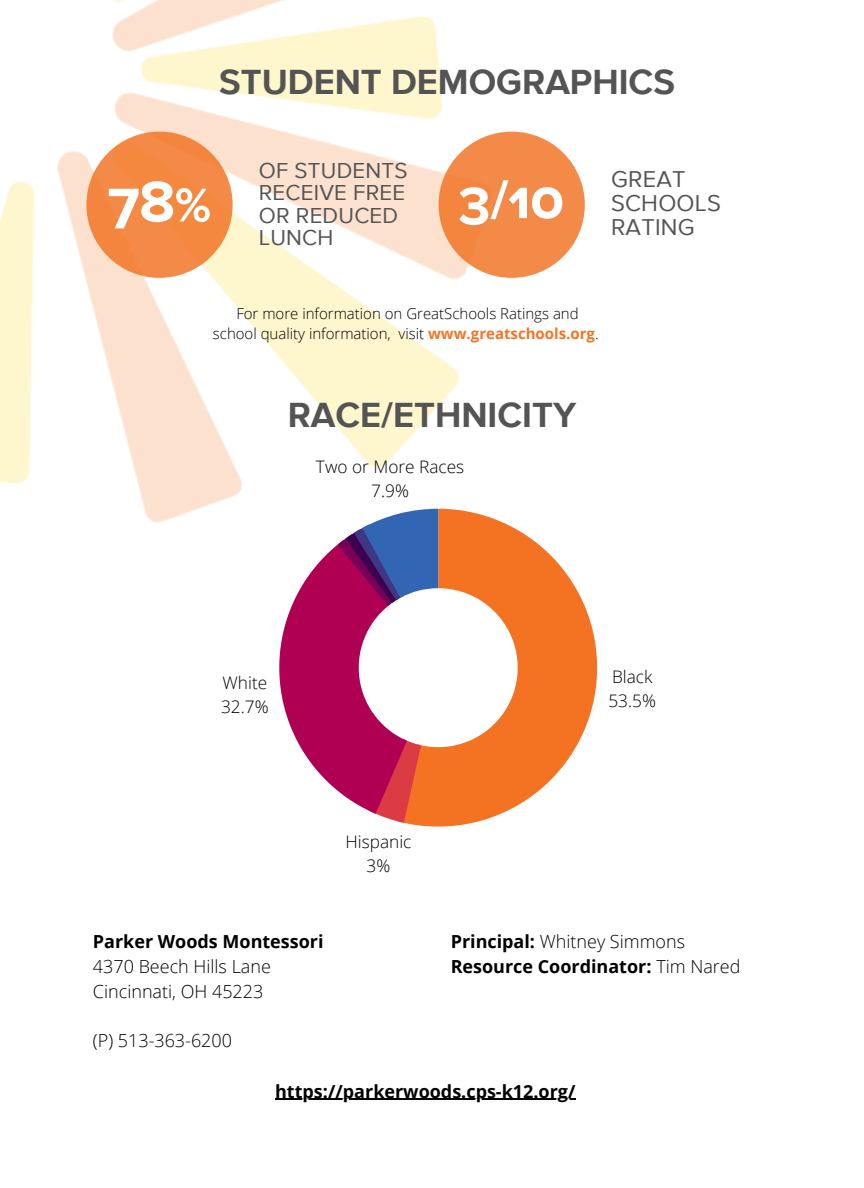
<style>
.page{position:relative;width:864px;height:1188px;background:#fff}
.page>*{position:absolute;margin:0;border:0;box-sizing:border-box;transform-origin:0 0}
.t1{font:700 59.55px "Proxima Nova S";color:#fff}
.t2{font:700 55.05px "Proxima Nova S";color:#fff}
.t3{font:700 36px "Proxima Nova S";color:#545454}
.t4{font:23.55px/24px "Proxima Nova S";letter-spacing:.01em;color:#545454}
.t5{font:22.35px/22.5px "Proxima Nova S";letter-spacing:.01em;color:#545454}
.t6{font:700 18px "Open Sans";color:#000}
.t7{font:300 18px "Open Sans";color:#000}
.t8{font:300 17.25px "Open Sans";color:#000}
.t9{font:300 15px/20.2px "Open Sans";color:#000;text-align:center}
.s1{font-weight:700;color:#f37323}
.s2{font-weight:700}
.s3{font-weight:300}
</style>
<div class="page">
<img style="left:0;top:0;width:560px;height:523px">
<div style="left:86px;top:132px;width:147px;height:146px;background:#f48840;border-radius:50%"></div>
<div style="left:439px;top:132px;width:146px;height:146px;background:#f48a47;border-radius:50%"></div>
<svg style="left:405px;top:509px;width:192px;height:318px;fill:#f37323"></svg>
<svg style="left:279px;top:509px;width:159px;height:314px"></svg>
<hr style="left:275px;top:1099px;width:301px;height:1px;background:#000">
<p class="t3" style="left:219px;top:65px;width:457px">STUDENT DEMOGRAPHICS</p>
<p class="t1" style="left:107px;top:174px;width:105px">78%</p>
<p class="t5" style="left:259px;top:160px;width:150px">OF STUDENTS<br>RECEIVE FREE<br>OR REDUCED<br>LUNCH</p>
<p class="t2" style="left:459px;top:175px;width:107px">3/10</p>
<p class="t4" style="left:611px;top:169px;width:112px">GREAT<br>SCHOOLS<br>RATING</p>
<p class="t9" style="left:213px;top:303px;width:387px">For more information on GreatSchools Ratings and school quality information, visit <span class="s1">www.greatschools.org</span>.</p>
<p class="t3" style="left:288px;top:399px;width:290px">RACE/ETHNICITY</p>
<p class="t8" style="left:316px;top:455px;width:150px">Two or More Races</p>
<p class="t8" style="left:371px;top:478px;width:39px">7.9%</p>
<p class="t8" style="left:223px;top:671px;width:46px">White</p>
<p class="t8" style="left:221px;top:695px;width:49px">32.7%</p>
<p class="t8" style="left:345px;top:830px;width:68px">Hispanic</p>
<p class="t8" style="left:367px;top:853px;width:25px">3%</p>
<p class="t8" style="left:612px;top:665px;width:42px">Black</p>
<p class="t8" style="left:608px;top:689px;width:49px">53.5%</p>
<p class="t6" style="left:93px;top:929px;width:232px">Parker Woods Montessori</p>
<p class="t7" style="left:93px;top:954px;width:179px">4370 Beech Hills Lane</p>
<p class="t7" style="left:93px;top:978px;width:172px">Cincinnati, OH 45223</p>
<p class="t7" style="left:93px;top:1028px;width:141px">(P) 513-363-6200</p>
<p class="t7" style="left:451px;top:929px;width:236px"><span class="s2">Principal:</span> Whitney Simmons</p>
<p class="t6" style="left:451px;top:954px;width:291px">Resource Coordinator: <span class="s3">Tim Nared</span></p>
<p class="t6" style="left:275px;top:1079px;width:302px">https://parkerwoods.cps-k12.org/</p>
</div>
